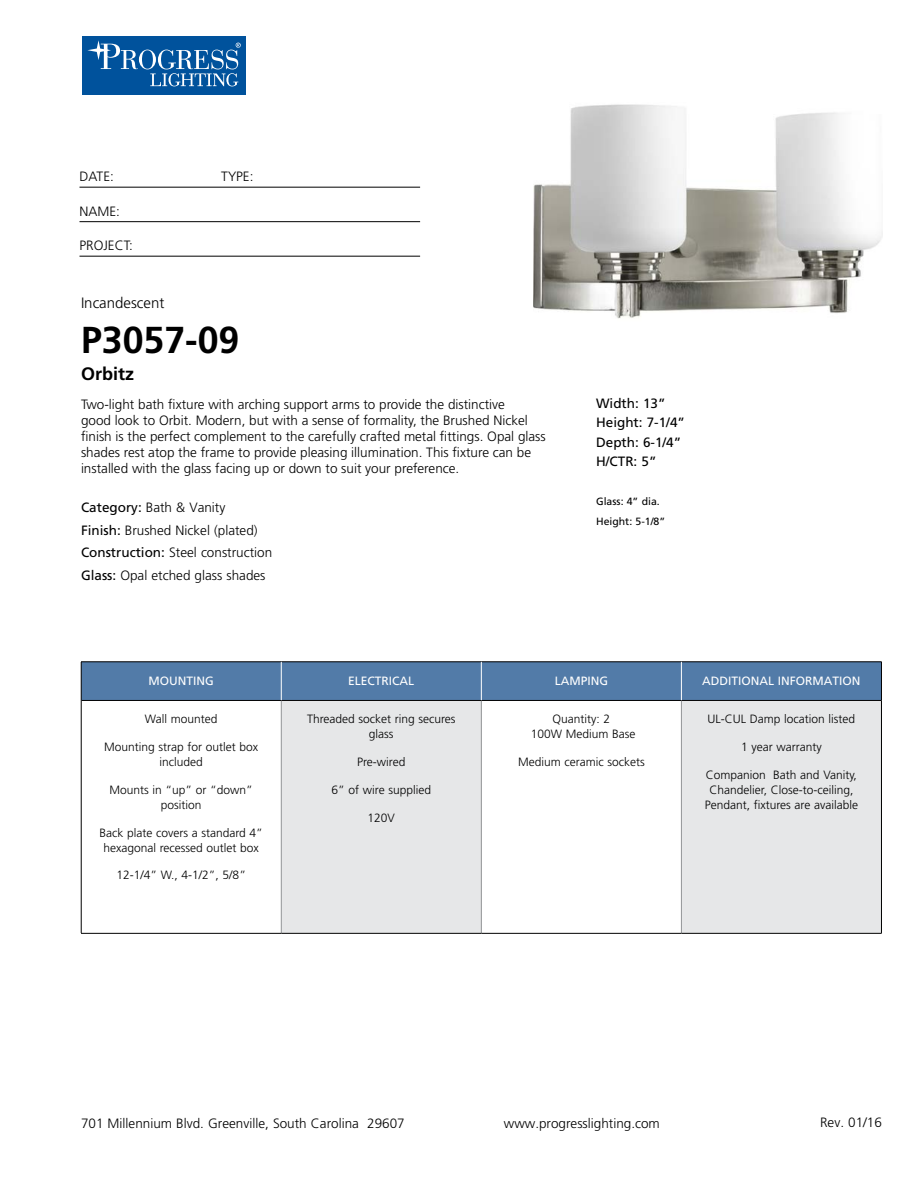
<style>
.page{position:relative;width:918px;height:1188px;background:#fff}
.page>*{position:absolute;margin:0;border:0;box-sizing:border-box;transform-origin:0 0}
.t1{font:700 37.5px "Frutiger";color:#000}
.t2{font:700 18px "Frutiger";color:#000}
.t3{font:300 15px "Frutiger";color:#000}
.t4{font:300 13.5px/16.2px "Frutiger";color:#000}
.t5{font:13.5px/19.5px "Frutiger";color:#000}
.t6{font:300 12px/15px "Frutiger";color:#000;text-align:center}
.t7{font:12px "Frutiger";color:#fff}
.t8{font:10.5px/19.5px "Frutiger";color:#000}
.s1{font-weight:400}
</style>
<div class="page">
<div style="left:82px;top:36px;width:164px;height:59px;background:#00529c"></div>
<svg style="left:139px;top:50px;width:17px;height:19px"></svg>
<div style="left:142px;top:50px;width:11px;height:19px;background:#00529c;border-radius:50%"></div>
<svg style="left:87px;top:40px;width:51px;height:29px"></svg>
<svg style="left:150px;top:43px;width:91px;height:43px"></svg>
<hr style="left:80px;top:187px;width:340px;height:1px;background:#000">
<hr style="left:80px;top:221px;width:340px;height:1px;background:#000">
<hr style="left:80px;top:256px;width:340px;height:1px;background:#000">
<div style="left:82px;top:663px;width:799px;height:37px;background:#527ba8"></div>
<div style="left:281px;top:700px;width:200px;height:233px;background:#e6e7e8"></div>
<div style="left:681px;top:700px;width:200px;height:233px;background:#e6e7e8"></div>
<hr style="left:281px;top:701px;width:1px;height:232px;background:#939598">
<hr style="left:481px;top:701px;width:1px;height:232px;background:#939598">
<hr style="left:681px;top:701px;width:1px;height:232px;background:#939598">
<hr style="left:81px;top:700px;width:200px;height:1px;background:#000">
<hr style="left:281px;top:700px;width:200px;height:1px;background:#000">
<hr style="left:481px;top:700px;width:200px;height:1px;background:#000">
<hr style="left:681px;top:700px;width:200px;height:1px;background:#000">
<hr style="left:81px;top:933px;width:200px;height:1px;background:#000">
<hr style="left:281px;top:933px;width:200px;height:1px;background:#000">
<hr style="left:481px;top:933px;width:200px;height:1px;background:#000">
<hr style="left:681px;top:933px;width:201px;height:1px;background:#000">
<hr style="left:81px;top:662px;width:200px;height:1px;background:#000">
<hr style="left:81px;top:662px;width:1px;height:38px;background:#000">
<hr style="left:281px;top:662px;width:200px;height:1px;background:#000">
<hr style="left:481px;top:662px;width:200px;height:1px;background:#000">
<hr style="left:681px;top:662px;width:201px;height:1px;background:#000">
<hr style="left:881px;top:662px;width:1px;height:38px;background:#000">
<hr style="left:81px;top:700px;width:1px;height:233px;background:#000">
<hr style="left:881px;top:700px;width:1px;height:233px;background:#000">
<hr style="left:281px;top:662px;width:1px;height:38px;background:#fff">
<hr style="left:681px;top:662px;width:1px;height:38px;background:#fff">
<hr style="left:481px;top:662px;width:1px;height:38px;background:#fff">
<img style="left:533px;top:104px;width:349px;height:215px">
<p class="t4" style="left:80px;top:169px;width:36px">DATE:</p>
<p class="t4" style="left:221px;top:169px;width:34px">TYPE:</p>
<p class="t4" style="left:80px;top:203px;width:42px">NAME:</p>
<p class="t4" style="left:80px;top:238px;width:55px">PROJECT:</p>
<p class="t3" style="left:81px;top:295px;width:85px">Incandescent</p>
<h1 class="t1" style="left:81px;top:318px;width:160px">P3057-09</h1>
<h2 class="t2" style="left:81px;top:364px;width:55px">Orbitz</h2>
<p class="t4" style="left:81px;top:396px;width:466px">Two-light bath fixture with arching support arms to provide the distinctive<br>good look to Orbit. Modern, but with a sense of formality, the Brushed Nickel finish is the perfect complement to the carefully crafted metal fittings. Opal glass shades rest atop the frame to provide pleasing illumination. This fixture can be installed with the glass facing up or down to suit your preference.</p>
<p class="t4" style="left:81px;top:496px;width:193px;line-height:22.5px"><span class="s1">Category:</span> Bath &amp; Vanity<br><span class="s1">Finish:</span> Brushed Nickel (plated)<br><span class="s1">Construction:</span> Steel construction<br><span class="s1">Glass:</span> Opal etched glass shades</p>
<p class="t5" style="left:596px;top:393px;width:90px">Width: 13”<br>Height: 7-1/4”<br>Depth: 6-1/4”<br>H/CTR: 5”</p>
<p class="t8" style="left:596px;top:492px;width:71px">Glass: 4” dia.<br>Height: 5-1/8”</p>
<p class="t7" style="left:149px;top:673px;width:67px">MOUNTING</p>
<p class="t7" style="left:348px;top:673px;width:68px">ELECTRICAL</p>
<p class="t7" style="left:555px;top:673px;width:55px">LAMPING</p>
<p class="t7" style="left:702px;top:673px;width:160px">ADDITIONAL INFORMATION</p>
<p class="t6" style="left:145px;top:712px;width:74px">Wall mounted</p>
<p class="t6" style="left:104px;top:739px;width:156px">Mounting strap for outlet box included</p>
<p class="t6" style="left:110px;top:782px;width:145px">Mounts in “up” or “down” position</p>
<p class="t6" style="left:100px;top:825px;width:165px">Back plate covers a standard 4” hexagonal recessed outlet box</p>
<p class="t6" style="left:116px;top:868px;width:131px">12-1/4” W., 4-1/2”, 5/8”</p>
<p class="t6" style="left:307px;top:712px;width:150px">Threaded socket ring secures glass</p>
<p class="t6" style="left:357px;top:754px;width:50px">Pre-wired</p>
<p class="t6" style="left:332px;top:782px;width:101px">6” of wire supplied</p>
<p class="t6" style="left:368px;top:810px;width:29px">120V</p>
<p class="t6" style="left:708px;top:712px;width:149px">UL-CUL Damp location listed</p>
<p class="t6" style="left:741px;top:740px;width:82px">1 year warranty</p>
<p class="t6" style="left:705px;top:767px;width:155px">Companion Bath and Vanity,<br>Chandelier, Close-to-ceiling,<br>Pendant, fixtures are available</p>
<p class="t6" style="left:531px;top:712px;width:106px">Quantity: 2<br>100W Medium Base</p>
<p class="t6" style="left:518px;top:754px;width:128px">Medium ceramic sockets</p>
<p class="t4" style="left:81px;top:1115px;width:325px">701 Millennium Blvd. Greenville, South Carolina 29607</p>
<p class="t4" style="left:504px;top:1115px;width:158px">www.progresslighting.com</p>
<p class="t4" style="left:820px;top:1114px;width:63px">Rev. 01/16</p>
</div>
